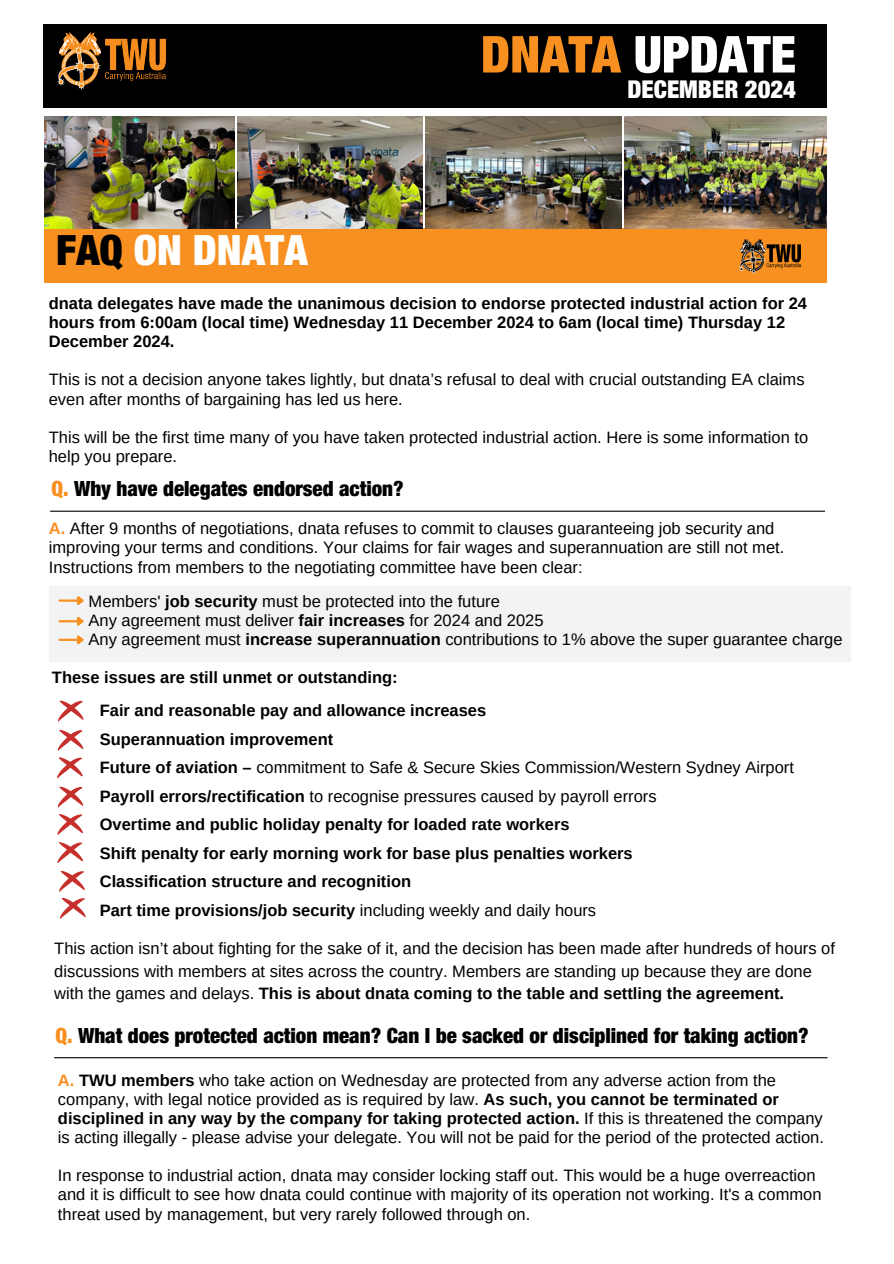
<style>
.page{position:relative;width:894px;height:1264px;background:#fff}
.page>*{position:absolute;margin:0;border:0;box-sizing:border-box;transform-origin:0 0}
.t1{font:900 condensed 50.85px "Helvetica Neue LT Std";color:#fff}
.t2{font:900 condensed 41.85px "Helvetica Neue LT Std";color:#fff}
.t3{font:900 condensed 24.6px "Helvetica Neue LT Std";color:#fff}
.t4{font:900 condensed 21px "Helvetica Neue LT Std";color:#000}
.t5{font:16.5px/19.2px "Arimo";color:#000}
.t6{font:700 16.5px/19.2px "Arimo";color:#000}
.s1{color:#000}
.s2{color:#f79020}
.s3{font-weight:700;color:#f79020}
.s4{font-weight:700}
.s5{font-weight:400}
</style>
<div class="page">
<div style="left:44px;top:229px;width:782px;height:54px;background:#f79020"></div>
<img style="left:739px;top:240px;width:61px;height:34px">
<hr style="left:51px;top:510px;width:773px;height:2px;background:#000">
<div style="left:49px;top:586px;width:801px;height:76px;background:#f1f3f4"></div>
<svg style="left:60px;top:596px;width:24px;height:9px"></svg>
<hr style="left:54px;top:1057px;width:772px;height:1px;background:#000">
<svg style="left:60px;top:616px;width:24px;height:29px"></svg>
<img style="left:44px;top:116px;width:190px;height:113px">
<img style="left:237px;top:116px;width:185px;height:113px">
<img style="left:425px;top:116px;width:195px;height:113px">
<img style="left:624px;top:116px;width:202px;height:113px">
<svg style="left:57px;top:700px;width:29px;height:219px"></svg>
<div style="left:43px;top:24px;width:783px;height:83px;background:#000"></div>
<img style="left:58px;top:32px;width:108px;height:58px">
<h3 class="t2" style="left:56px;top:235px;width:253px"><span class="s1">FAQ</span> ON DNATA</h3>
<p class="t1" style="left:480px;top:36px;width:316px"><span class="s2">DNATA</span> UPDATE</p>
<p class="t3" style="left:627px;top:80px;width:170px">DECEMBER 2024</p>
<p class="t6" style="left:49px;top:293px;width:759px">dnata delegates have made the unanimous decision to endorse protected industrial action for 24 hours from 6:00am (local time) Wednesday 11 December 2024 to 6am (local time) Thursday 12<br>December 2024.</p>
<p class="t5" style="left:49px;top:370px;width:757px">This is not a decision anyone takes lightly, but dnata’s refusal to deal with crucial outstanding EA claims even after months of bargaining has led us here.</p>
<h2 class="t5" style="left:49px;top:427px;width:760px">This will be the first time many of you have taken protected industrial action. Here is some information to help you prepare.</h2>
<p class="t4" style="left:51px;top:481px;width:354px"><span class="s2">Q.</span> Why have delegates endorsed action?</p>
<p class="t5" style="left:49px;top:519px;width:736px"><span class="s3">A.</span> After 9 months of negotiations, dnata refuses to commit to clauses guaranteeing job security and improving your terms and conditions. Your claims for fair wages and superannuation are still not met.<br>Instructions from members to the negotiating committee have been clear:</p>
<p class="t5" style="left:89px;top:591px;width:412px">Members' <span class="s4">job security</span> must be protected into the future</p>
<h5 class="t5" style="left:89px;top:610px;width:456px">Any agreement must deliver <span class="s4">fair increases</span> for 2024 and 2025</h5>
<p class="t5" style="left:89px;top:629px;width:755px">Any agreement must <span class="s4">increase superannuation</span> contributions to 1% above the super guarantee charge</p>
<p class="t6" style="left:52px;top:667px;width:347px">These issues are still unmet or outstanding:</p>
<p class="t6" style="left:100px;top:700px;width:388px">Fair and reasonable pay and allowance increases</p>
<p class="t6" style="left:100px;top:729px;width:235px">Superannuation improvement</p>
<p class="t5" style="left:100px;top:757px;width:695px"><span class="s4">Future of aviation –</span> commitment to Safe &amp; Secure Skies Commission/Western Sydney Airport</p>
<p class="t5" style="left:100px;top:786px;width:558px"><span class="s4">Payroll errors/rectification</span> to recognise pressures caused by payroll errors</p>
<p class="t6" style="left:100px;top:814px;width:471px">Overtime and public holiday penalty for loaded rate workers</p>
<p class="t6" style="left:100px;top:843px;width:534px">Shift penalty for early morning work for base plus penalties workers</p>
<p class="t6" style="left:100px;top:871px;width:313px">Classification structure and recognition</p>
<h5 class="t6" style="left:100px;top:900px;width:497px">Part time provisions/job security <span class="s5">including weekly and daily hours</span></h5>
<p class="t5" style="left:54px;top:937px;width:782px;line-height:22.5px">This action isn’t about fighting for the sake of it, and the decision has been made after hundreds of hours of discussions with members at sites across the country. Members are standing up because they are done with the games and delays. <span class="s4">This is about dnata coming to the table and settling the agreement.</span></p>
<h1 class="t4" style="left:55px;top:1027px;width:754px"><span class="s2">Q.</span> What does protected action mean? Can I be sacked or disciplined for taking action?</h1>
<p class="t5" style="left:58px;top:1070px;width:767px"><span class="s3">A.</span> <span class="s4">TWU members</span> who take action on Wednesday are protected from any adverse action from the company, with legal notice provided as is required by law. <span class="s4">As such, you cannot be terminated or disciplined in any way by the company for taking protected action.</span> If this is threatened the company is acting illegally - please advise your delegate. You will not be paid for the period of the protected action.</p>
<h4 class="t5" style="left:58px;top:1165px;width:764px">In response to industrial action, dnata may consider locking staff out. This would be a huge overreaction and it is difficult to see how dnata could continue with majority of its operation not working. It's a common threat used by management, but very rarely followed through on.</h4>
</div>
